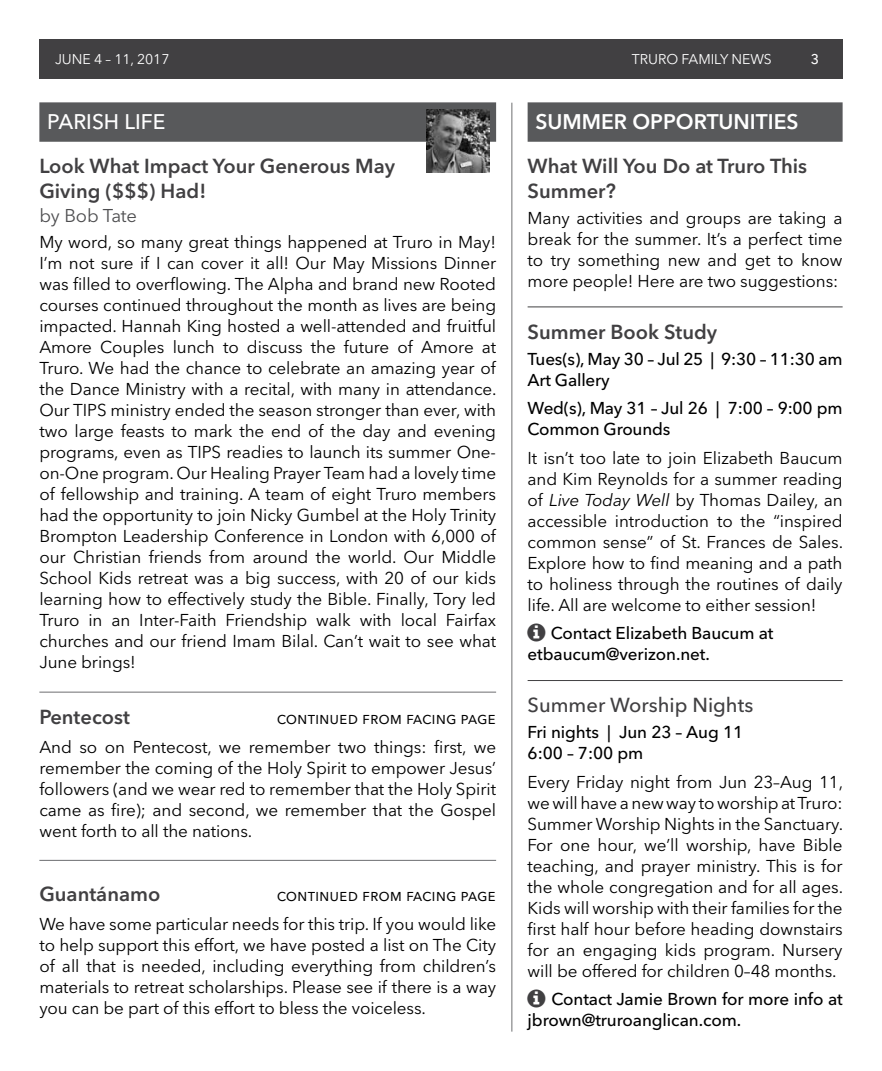
<style>
.page{position:relative;width:882px;height:1071px;background:#fff}
.page>*{position:absolute;margin:0;border:0;box-sizing:border-box;transform-origin:0 0}
.t1{font:600 21px "Avenir Next LT Pro";color:#fff}
.t2{font:500 21px "Avenir Next LT Pro";color:#fff}
.t3{font:600 20.12px/24.5px "Avenir Next LT Pro";color:#414042}
.t4{font:500 20.12px "Avenir Next LT Pro";color:#414042}
.t5{font:18.38px "Avenir Next LT Pro";letter-spacing:-.01em;color:#4d4d4f}
.t6{font:17.15px/21px "Avenir Next LT Pro";letter-spacing:-.005em;color:#000}
.t7{font:500 17.15px/21px "Avenir Next LT Pro";letter-spacing:-.005em;color:#000}
.t8{font:14px "Avenir Next LT Pro";letter-spacing:-.005em;color:#fff}
.t9{font:500 14px "Avenir Next LT Pro";color:#fff}
.s1{font-style:italic}
</style>
<div class="page">
<div style="left:39px;top:39px;width:804px;height:40px;background:#414042"></div>
<hr style="left:512px;top:103px;width:1px;height:929px;background:#6d6e71">
<div style="left:39px;top:102px;width:457px;height:40px;background:#58595b"></div>
<hr style="left:39px;top:692px;width:457px;height:1px;background:#6d6e71">
<div style="left:528px;top:102px;width:315px;height:40px;background:#58595b"></div>
<hr style="left:528px;top:307px;width:315px;height:1px;background:#414042">
<hr style="left:528px;top:680px;width:315px;height:1px;background:#414042">
<hr style="left:39px;top:860px;width:457px;height:1px;background:#6d6e71">
<img style="left:426px;top:109px;width:63px;height:63px">
<p class="t8" style="left:55px;top:51px;width:116px">JUNE 4 – 11, 2017</p>
<p class="t8" style="left:632px;top:51px;width:141px">TRURO FAMILY NEWS</p>
<p class="t9" style="left:811px;top:51px;width:10px">3</p>
<p class="t2" style="left:47px;top:109px;width:120px">PARISH LIFE</p>
<p class="t3" style="left:39px;top:154px;width:357px">Look What Impact Your Generous May<br>Giving ($$$) Had!</p>
<p class="t5" style="left:39px;top:205px;width:99px">by Bob Tate</p>
<p class="t6" style="left:39px;top:232px;width:458px">My word, so many great things happened at Truro in May!<br>I’m not sure if I can cover it all! Our May Missions Dinner was filled to overflowing. The Alpha and brand new Rooted courses continued throughout the month as lives are being impacted. Hannah King hosted a well-attended and fruitful Amore Couples lunch to discuss the future of Amore at Truro. We had the chance to celebrate an amazing year of the Dance Ministry with a recital, with many in attendance.<br>Our TIPS ministry ended the season stronger than ever, with two large feasts to mark the end of the day and evening programs, even as TIPS readies to launch its summer One&shy;on-One program. Our Healing Prayer Team had a lovely time of fellowship and training. A team of eight Truro members had the opportunity to join Nicky Gumbel at the Holy Trinity Brompton Leadership Conference in London with 6,000 of our Christian friends from around the world. Our Middle School Kids retreat was a big success, with 20 of our kids learning how to effectively study the Bible. Finally, Tory led Truro in an Inter-Faith Friendship walk with local Fairfax churches and our friend Imam Bilal. Can’t wait to see what June brings!</p>
<p class="t3" style="left:39px;top:704px;width:92px">Pentecost</p>
<p class="t6" style="left:39px;top:704px;width:458px;line-height:28.5px;text-align:right">continued from facing page<br>And so on Pentecost, we remember two things: first, we</p>
<p class="t6" style="left:39px;top:757px;width:458px;text-align:justify">remember the coming of the Holy Spirit to empower Jesus’ followers (and we wear red to remember that the Holy Spirit came as fire); and second, we remember that the Gospel went forth to all the nations.</p>
<p class="t3" style="left:39px;top:882px;width:122px">Guantánamo</p>
<p class="t6" style="left:39px;top:881px;width:458px;line-height:28.5px;text-align:right">continued from facing page<br>We have some particular needs for this trip. If you would like</p>
<p class="t6" style="left:39px;top:934px;width:458px;text-align:justify">to help support this effort, we have posted a list on The City of all that is needed, including everything from children’s materials to retreat scholarships. Please see if there is a way you can be part of this effort to bless the voiceless.</p>
<p class="t1" style="left:536px;top:109px;width:265px">SUMMER OPPORTUNITIES</p>
<p class="t3" style="left:528px;top:154px;width:281px">What Will You Do at Truro This<br>Summer?</p>
<p class="t6" style="left:528px;top:207px;width:316px;text-align:justify">Many activities and groups are taking a break for the summer. It’s a perfect time to try something new and get to know more people! Here are two suggestions:</p>
<p class="t3" style="left:528px;top:319px;width:191px">Summer Book Study</p>
<p class="t7" style="left:528px;top:348px;width:317px">Tues(s), May 30 – Jul 25 | 9:30 – 11:30 am<br>Art Gallery</p>
<p class="t7" style="left:528px;top:398px;width:316px">Wed(s), May 31 – Jul 26 | 7:00 – 9:00 pm<br>Common Grounds</p>
<p class="t6" style="left:528px;top:447px;width:317px">It isn’t too late to join Elizabeth Baucum and Kim Reynolds for a summer reading of <span class="s1">Live Today Well</span> by Thomas Dailey, an accessible introduction to the “inspired common sense” of St. Frances de Sales.<br>Explore how to find meaning and a path to holiness through the routines of daily life. All are welcome to either session!</p>
<p class="t7" style="left:528px;top:623px;width:247px;text-indent:23px">Contact Elizabeth Baucum at etbaucum@verizon.net.</p>
<p class="t4" style="left:528px;top:693px;width:227px">Summer Worship Nights</p>
<p class="t7" style="left:528px;top:722px;width:217px">Fri nights | Jun 23 – Aug 11<br>6:00 – 7:00 pm</p>
<p class="t6" style="left:528px;top:771px;width:317px">Every Friday night from Jun 23–Aug 11, we will have a new way to worship at Truro:<br>Summer Worship Nights in the Sanctuary.<br>For one hour, we’ll worship, have Bible teaching, and prayer ministry. This is for the whole congregation and for all ages.<br>Kids will worship with their families for the first half hour before heading downstairs for an engaging kids program. Nursery will be offered for children 0–48 months.</p>
<p class="t7" style="left:528px;top:989px;width:317px;text-indent:24px">Contact Jamie Brown for more info at jbrown@truroanglican.com.</p>
</div>
